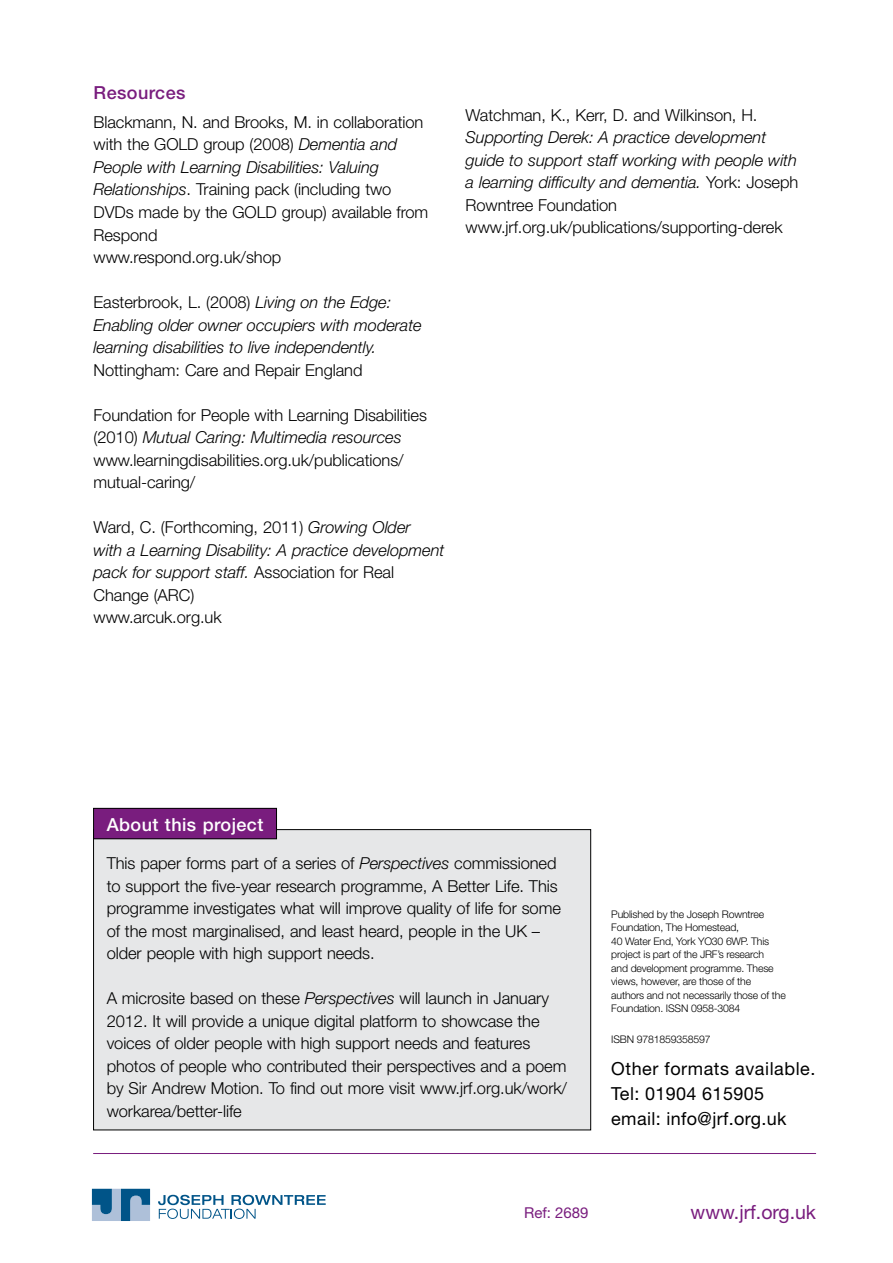
<style>
.page{position:relative;width:893px;height:1263px;background:#fff}
.page>*{position:absolute;margin:0;border:0;box-sizing:border-box;transform-origin:0 0}
.t1{font:19.5px "Helvetica Neue";color:#791d7e}
.t2{font:18px/25px "Helvetica Neue";letter-spacing:.02em;color:#000}
.t3{font:500 18px "Helvetica Neue";letter-spacing:.025em;color:#fff}
.t4{font:500 18px "Helvetica Neue";letter-spacing:.025em;color:#791d7e}
.t5{font:300 16.5px/22.5px "Helvetica Neue";letter-spacing:-.005em;color:#000}
.t6{font:italic 300 16.5px/22.5px "Helvetica Neue";letter-spacing:-.005em;color:#000}
.t7{font:15px "Helvetica Neue";color:#791d7e}
.t8{font:300 10.5px/13.5px "Helvetica Neue";letter-spacing:-.015em;color:#000}
.s1{font-style:italic}
.s2{font-style:normal}
</style>
<div class="page">
<svg style="left:158px;top:1195px;width:168px;height:24px"></svg>
<svg style="left:92px;top:1189px;width:58px;height:32px"></svg>
<hr style="left:93px;top:1153px;width:723px;height:1px;background:#791d7e">
<div style="left:94px;top:830px;width:497px;height:300px;background:#e6e7e8"></div>
<div style="left:94px;top:808px;width:183px;height:31px;background:#791d7e"></div>
<div style="left:93px;top:808px;width:184px;height:31px;border:1px solid #000"></div>
<p class="t4" style="left:94px;top:82px;width:93px">Resources</p>
<p class="t5" style="left:94px;top:110px;width:336px">Blackmann, N. and Brooks, M. in collaboration with the GOLD group (2008) <span class="s1">Dementia and People with Learning Disabilities: Valuing Relationships</span>. Training pack (including two DVDs made by the GOLD group) available from Respond<br>www.respond.org.uk/shop</p>
<p class="t6" style="left:94px;top:291px;width:330px"><span class="s2">Easterbrook, L. (2008)</span> Living on the Edge:<br>Enabling older owner occupiers with moderate learning disabilities to live independently.</p>
<p class="t5" style="left:94px;top:358px;width:270px">Nottingham: Care and Repair England</p>
<p class="t5" style="left:94px;top:403px;width:335px">Foundation for People with Learning Disabilities (2010) <span class="s1">Mutual Caring: Multimedia resources </span>www.learningdisabilities.org.uk/publications/ mutual-caring/</p>
<p class="t6" style="left:94px;top:516px;width:352px"><span class="s2">Ward, C. (Forthcoming, 2011)</span> Growing Older<br>with a Learning Disability: A practice development pack for support staff. <span class="s2">Association for Real Change (ARC)<br>www.arcuk.org.uk</span></p>
<p class="t5" style="left:466px;top:103px;width:293px">Watchman, K., Kerr, D. and Wilkinson, H.</p>
<p class="t6" style="left:466px;top:126px;width:334px">Supporting Derek: A practice development guide to support staff working with people with a learning difficulty and dementia. <span class="s2">York: Joseph Rowntree Foundation www.jrf.org.uk/publications/supporting-derek</span></p>
<p class="t3" style="left:107px;top:813px;width:158px">About this project</p>
<p class="t5" style="left:107px;top:852px;width:456px">This paper forms part of a series of <span class="s1">Perspectives</span> commissioned to support the five-year research programme, A Better Life. This programme investigates what will improve quality of life for some of the most marginalised, and least heard, people in the UK – older people with high support needs.</p>
<p class="t5" style="left:107px;top:987px;width:462px">A microsite based on these <span class="s1">Perspectives</span> will launch in January 2012. It will provide a unique digital platform to showcase the voices of older people with high support needs and features photos of people who contributed their perspectives and a poem by Sir Andrew Motion. To find out more visit www.jrf.org.uk/work/ workarea/better-life</p>
<p class="t8" style="left:611px;top:907px;width:176px">Published by the Joseph Rowntree Foundation, The Homestead,<br>40 Water End, York YO30 6WP. This project is part of the JRF’s research<br>and development programme. These views, however, are those of the authors and not necessarily those of the Foundation. ISSN 0958-3084</p>
<p class="t8" style="left:611px;top:1032px;width:101px">ISBN 9781859358597</p>
<p class="t2" style="left:611px;top:1055px;width:206px">Other formats available.<br>Tel: 01904 615905 email: info@jrf.org.uk</p>
<p class="t7" style="left:524px;top:1204px;width:66px">Ref: 2689</p>
<p class="t1" style="left:691px;top:1200px;width:127px">www.jrf.org.uk</p>
</div>
